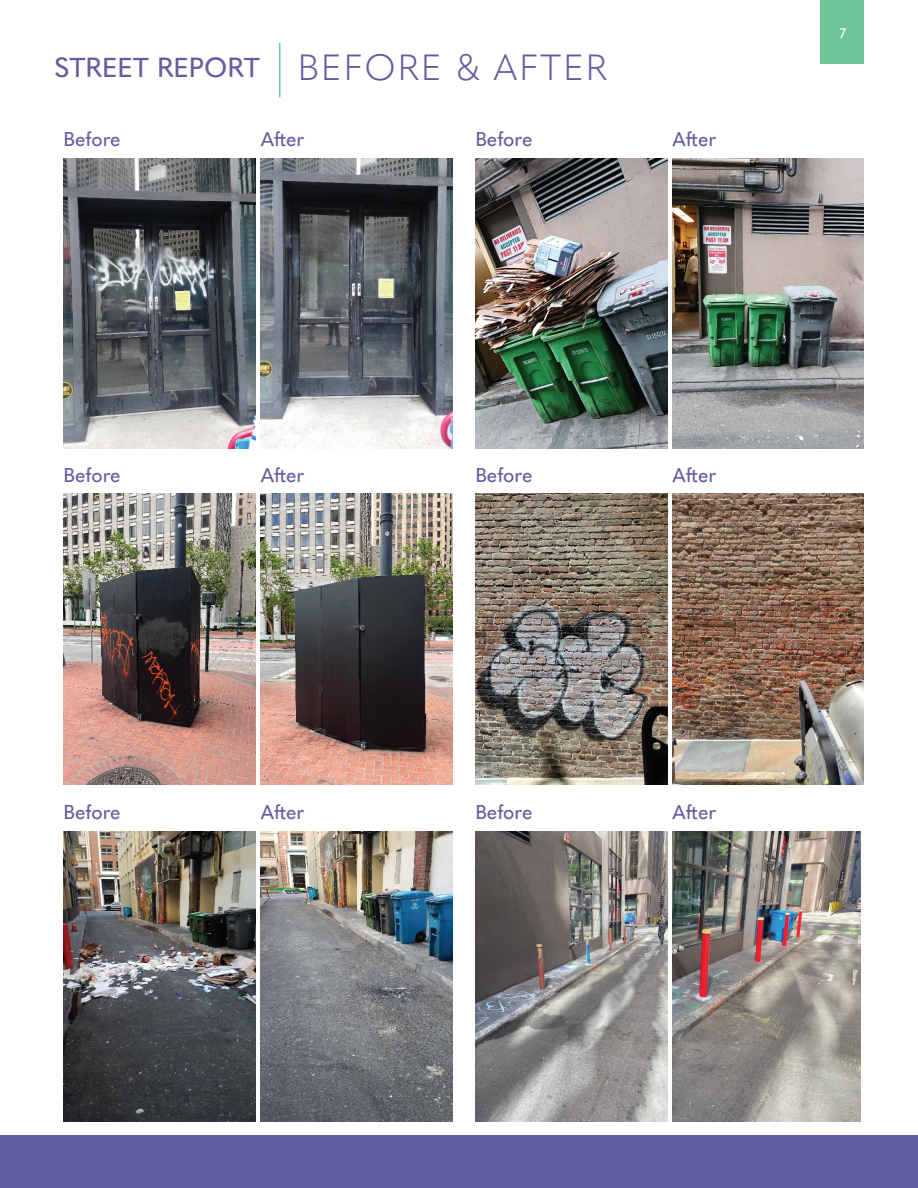
<style>
.page{position:relative;width:918px;height:1188px;background:#fff}
.page>*{position:absolute;margin:0;border:0;box-sizing:border-box;transform-origin:0 0}
.t1{font:500 27px "Quasimoda W03";color:#605e9e}
.t2{font:500 19.5px "Quasimoda W03";color:#605e9e}
.t3{font:500 13.5px "Quasimoda W03";color:#fff}
.s1{font-family:"Quasimoda";font-weight:300;font-size:36px}
</style>
<div class="page">
<div style="left:821px;top:0;width:43px;height:64px;background:#6ec597"></div>
<div style="left:0;top:1135px;width:918px;height:53px;background:#605e9e"></div>
<hr style="left:279px;top:43px;width:1px;height:54px;background:#6ec597">
<img style="left:64px;top:158px;width:191px;height:291px">
<img style="left:260px;top:158px;width:192px;height:291px">
<img style="left:475px;top:158px;width:192px;height:291px">
<img style="left:672px;top:158px;width:192px;height:291px">
<img style="left:64px;top:494px;width:191px;height:290px">
<img style="left:64px;top:831px;width:191px;height:291px">
<img style="left:475px;top:494px;width:192px;height:290px">
<img style="left:475px;top:831px;width:192px;height:291px">
<img style="left:260px;top:494px;width:192px;height:290px">
<img style="left:260px;top:831px;width:192px;height:291px">
<img style="left:672px;top:494px;width:192px;height:290px">
<img style="left:672px;top:831px;width:189px;height:291px">
<h1 class="t1" style="left:54px;top:47px;width:555px">STREET REPORT <span class="s1">BEFORE &amp; AFTER</span></h1>
<p class="t2" style="left:64px;top:124px;width:59px">Before</p>
<p class="t2" style="left:261px;top:124px;width:45px">After</p>
<p class="t2" style="left:475px;top:124px;width:59px">Before</p>
<p class="t2" style="left:673px;top:124px;width:45px">After</p>
<p class="t3" style="left:840px;top:23px;width:8px">7</p>
<p class="t2" style="left:64px;top:460px;width:59px">Before</p>
<p class="t2" style="left:261px;top:460px;width:45px">After</p>
<p class="t2" style="left:475px;top:460px;width:59px">Before</p>
<p class="t2" style="left:673px;top:460px;width:45px">After</p>
<p class="t2" style="left:64px;top:797px;width:59px">Before</p>
<p class="t2" style="left:261px;top:797px;width:45px">After</p>
<p class="t2" style="left:475px;top:797px;width:59px">Before</p>
<p class="t2" style="left:673px;top:797px;width:45px">After</p>
</div>
